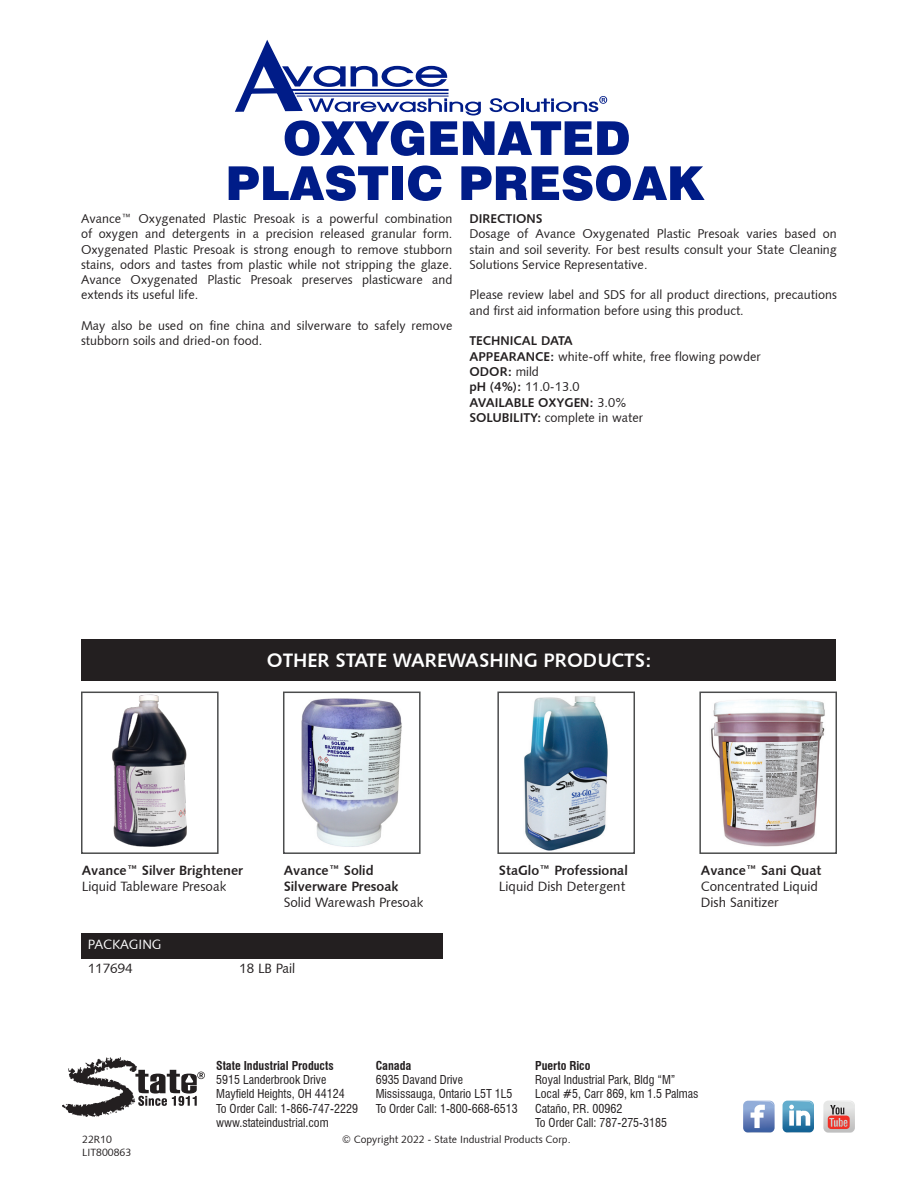
<style>
.page{position:relative;width:918px;height:1188px;background:#fff}
.page>*{position:absolute;margin:0;border:0;box-sizing:border-box;transform-origin:0 0}
.t1{font:19.5px "Humanist 531 BT Bold A";color:#fff}
.t2{font:13.5px/16.2px "Humanist 531 BT Roman A";color:#231f20}
.t3{font:13.5px "Humanist 531 BT Bold A";color:#231f20}
.t4{font:13.5px "Humanist 531 BT Roman A";color:#fff}
.t5{font:12.75px/15.3px "Humanist 531 BT Roman A";color:#231f20;text-align:justify}
.t6{font:12.75px "Humanist 531 BT Bold A";color:#231f20}
.t7{font:condensed 12px "Swiss 721 BT";color:#231f20}
.t8{font:700 condensed 12px "Swiss 721 BT";color:#231f20}
.t9{font:10.5px "Humanist 531 BT Roman A";color:#231f20}
.s1{font-family:"Humanist 531 BT Bold A"}
.s2{font-family:"Humanist 531 BT Roman A"}
</style>
<div class="page">
<svg style="left:62px;top:1057px;width:143px;height:60px"></svg>
<svg style="left:743px;top:1101px;width:32px;height:32px"></svg>
<svg style="left:782px;top:1101px;width:32px;height:32px"></svg>
<svg style="left:823px;top:1101px;width:32px;height:32px"></svg>
<svg style="left:229px;top:166px;width:159px;height:35px"></svg>
<div style="left:392px;top:166px;width:11px;height:34px;background:#001c88"></div>
<svg style="left:408px;top:166px;width:33px;height:35px"></svg>
<svg style="left:461px;top:166px;width:244px;height:35px"></svg>
<svg style="left:235px;top:40px;width:394px;height:116px"></svg>
<div style="left:81px;top:933px;width:362px;height:26px;background:#231f20"></div>
<div style="left:82px;top:639px;width:754px;height:42px;background:#231f20"></div>
<img style="left:112px;top:695px;width:75px;height:152px">
<div style="left:81px;top:692px;width:138px;height:162px;border:2px solid #4b4c4d"></div>
<img style="left:301px;top:698px;width:101px;height:149px">
<div style="left:283px;top:692px;width:138px;height:162px;border:2px solid #4b4c4d"></div>
<img style="left:524px;top:696px;width:84px;height:155px">
<div style="left:497px;top:692px;width:138px;height:162px;border:2px solid #4b4c4d"></div>
<img style="left:711px;top:699px;width:114px;height:148px">
<div style="left:699px;top:692px;width:138px;height:162px;border:2px solid #4b4c4d"></div>
<p class="t5" style="left:81px;top:211px;width:373px">Avance™ Oxygenated Plastic Presoak is a powerful combination of oxygen and detergents in a precision released granular form.<br>Oxygenated Plastic Presoak is strong enough to remove stubborn stains, odors and tastes from plastic while not stripping the glaze.<br>Avance Oxygenated Plastic Presoak preserves plasticware and extends its useful life.</p>
<p class="t5" style="left:81px;top:318px;width:373px">May also be used on fine china and silverware to safely remove stubborn soils and dried-on food.</p>
<p class="t6" style="left:469px;top:211px;width:75px">DIRECTIONS</p>
<p class="t5" style="left:469px;top:226px;width:369px">Dosage of Avance Oxygenated Plastic Presoak varies based on stain and soil severity. For best results consult your State Cleaning Solutions Service Representative.</p>
<p class="t5" style="left:469px;top:287px;width:369px">Please review label and SDS for all product directions, precautions and first aid information before using this product.</p>
<p class="t6" style="left:469px;top:333px;width:105px">TECHNICAL DATA</p>
<p class="t5" style="left:469px;top:348px;width:293px"><span class="s1">APPEARANCE:</span> white-off white, free flowing powder</p>
<p class="t6" style="left:469px;top:364px;width:71px">ODOR: <span class="s2">mild</span></p>
<p class="t5" style="left:469px;top:379px;width:112px"><span class="s1">pH (4%):</span> 11.0-13.0</p>
<p class="t6" style="left:469px;top:394px;width:160px">AVAILABLE OXYGEN: <span class="s2">3.0%</span></p>
<p class="t5" style="left:469px;top:410px;width:175px"><span class="s1">SOLUBILITY:</span> complete in water</p>
<p class="t1" style="left:267px;top:649px;width:386px">OTHER STATE WAREWASHING PRODUCTS:</p>
<p class="t3" style="left:82px;top:862px;width:163px">Avance™ Silver Brightener</p>
<p class="t2" style="left:82px;top:878px;width:146px">Liquid Tableware Presoak</p>
<p class="t3" style="left:284px;top:862px;width:91px">Avance™ Solid</p>
<p class="t3" style="left:284px;top:878px;width:117px">Silverware Presoak</p>
<p class="t2" style="left:284px;top:894px;width:141px">Solid Warewash Presoak</p>
<p class="t4" style="left:88px;top:936px;width:75px">PACKAGING</p>
<p class="t2" style="left:88px;top:960px;width:47px">117694</p>
<p class="t2" style="left:239px;top:960px;width:58px">18 LB Pail</p>
<p class="t3" style="left:499px;top:862px;width:130px">StaGlo™ Professional</p>
<p class="t2" style="left:499px;top:878px;width:128px">Liquid Dish Detergent</p>
<p class="t3" style="left:701px;top:862px;width:122px">Avance™ Sani Quat</p>
<p class="t2" style="left:701px;top:878px;width:119px">Concentrated Liquid<br>Dish Sanitizer</p>
<p class="t8" style="left:216px;top:1058px;width:119px">State Industrial Products</p>
<p class="t7" style="left:216px;top:1072px;width:112px">5915 Landerbrook Drive</p>
<p class="t7" style="left:216px;top:1087px;width:130px">Mayfield Heights, OH 44124</p>
<p class="t7" style="left:216px;top:1101px;width:143px">To Order Call: 1-866-747-2229</p>
<p class="t7" style="left:216px;top:1116px;width:114px">www.stateindustrial.com</p>
<p class="t8" style="left:376px;top:1058px;width:37px">Canada</p>
<p class="t7" style="left:376px;top:1072px;width:89px">6935 Davand Drive</p>
<p class="t7" style="left:376px;top:1087px;width:138px">Mississauga, Ontario L5T 1L5</p>
<p class="t7" style="left:376px;top:1101px;width:143px">To Order Call: 1-800-668-6513</p>
<p class="t8" style="left:535px;top:1058px;width:57px">Puerto Rico</p>
<p class="t7" style="left:535px;top:1072px;width:142px">Royal Industrial Park, Bldg “M”</p>
<p class="t7" style="left:535px;top:1087px;width:165px">Local #5, Carr 869, km 1.5 Palmas</p>
<p class="t7" style="left:535px;top:1101px;width:89px">Cataño, P.R. 00962</p>
<p class="t7" style="left:535px;top:1116px;width:134px">To Order Call: 787-275-3185</p>
<p class="t9" style="left:82px;top:1133px;width:31px">22R10</p>
<p class="t9" style="left:342px;top:1133px;width:230px">© Copyright 2022 - State Industrial Products Corp.</p>
<p class="t9" style="left:82px;top:1145px;width:50px">LIT800863</p>
</div>
